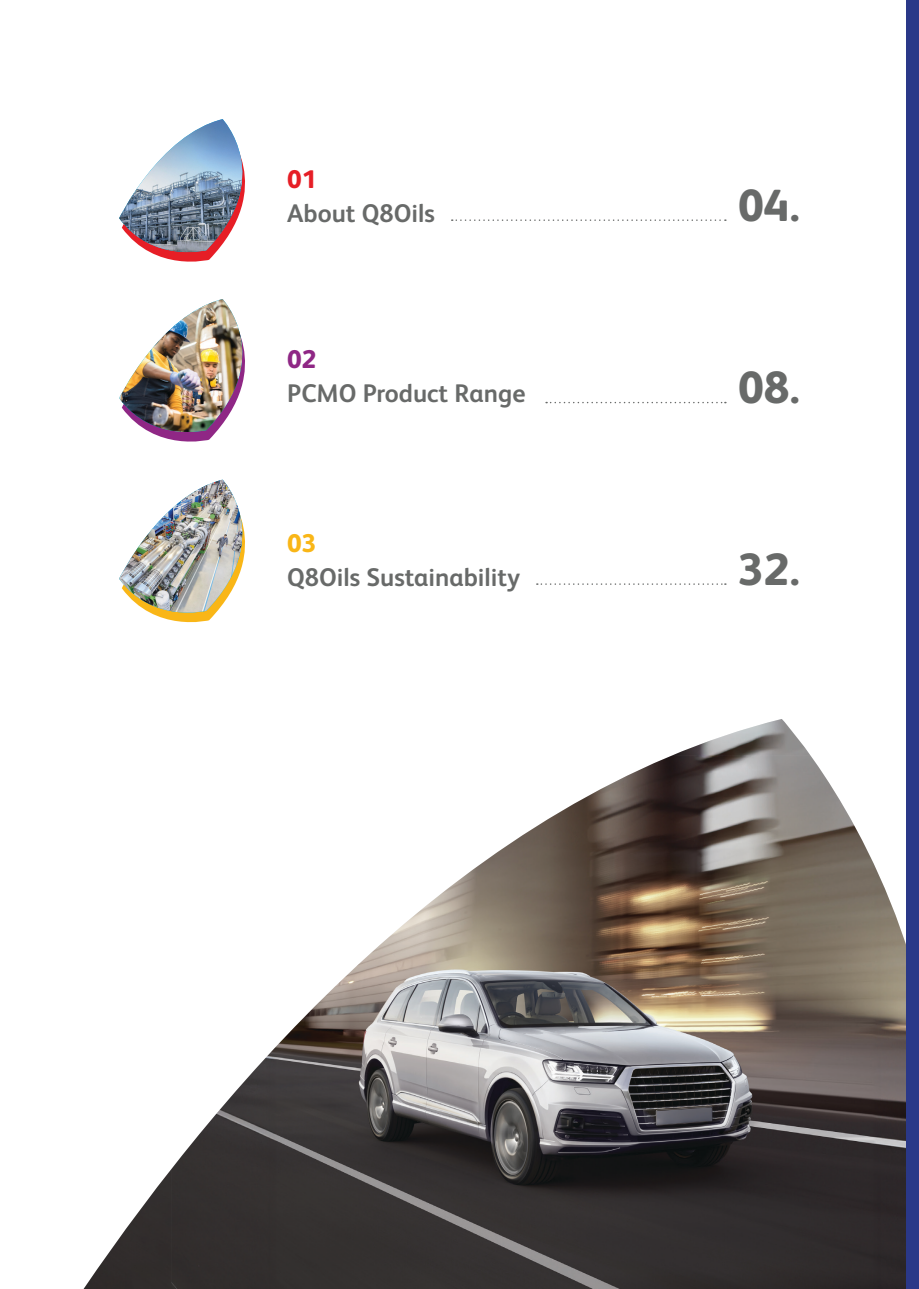
<style>
.page{position:relative;width:919px;height:1289px;background:#fff}
.page>*{position:absolute;margin:0;border:0;box-sizing:border-box;transform-origin:0 0}
.t1{font:800 45px "FS Albert";color:#686a69}
.t2{font:700 25.5px "FS Albert";color:#686a69}
.t3{font:800 25.5px "FS Albert";color:#8f2785}
.t4{font:800 25.5px "FS Albert";color:#e61e26}
.t5{font:800 25.5px "FS Albert";color:#f9b617}
</style>
<div class="page">
<img style="left:84px;top:719px;width:822px;height:569px">
<div style="left:906px;top:0;width:12px;height:1288px;background:#2a3888"></div>
<svg style="left:152px;top:170px;width:93px;height:92px"></svg>
<img style="left:119px;top:119px;width:125px;height:134px">
<svg style="left:451px;top:219px;width:274px;height:2px"></svg>
<svg style="left:546px;top:402px;width:179px;height:1px"></svg>
<svg style="left:536px;top:583px;width:189px;height:2px"></svg>
<svg style="left:152px;top:350px;width:93px;height:92px"></svg>
<img style="left:119px;top:299px;width:125px;height:134px">
<svg style="left:153px;top:531px;width:92px;height:92px"></svg>
<img style="left:119px;top:479px;width:125px;height:135px">
<p class="t4" style="left:287px;top:164px;width:31px">01</p>
<p class="t2" style="left:287px;top:198px;width:149px">About Q8Oils</p>
<p class="t3" style="left:287px;top:344px;width:31px">02</p>
<p class="t2" style="left:287px;top:378px;width:240px">PCMO Product Range</p>
<p class="t5" style="left:287px;top:528px;width:31px">03</p>
<p class="t2" style="left:287px;top:562px;width:234px">Q8Oils Sustainability</p>
<p class="t1" style="left:738px;top:179px;width:63px">04.</p>
<p class="t1" style="left:738px;top:361px;width:63px">08.</p>
<p class="t1" style="left:738px;top:543px;width:63px">32.</p>
</div>
